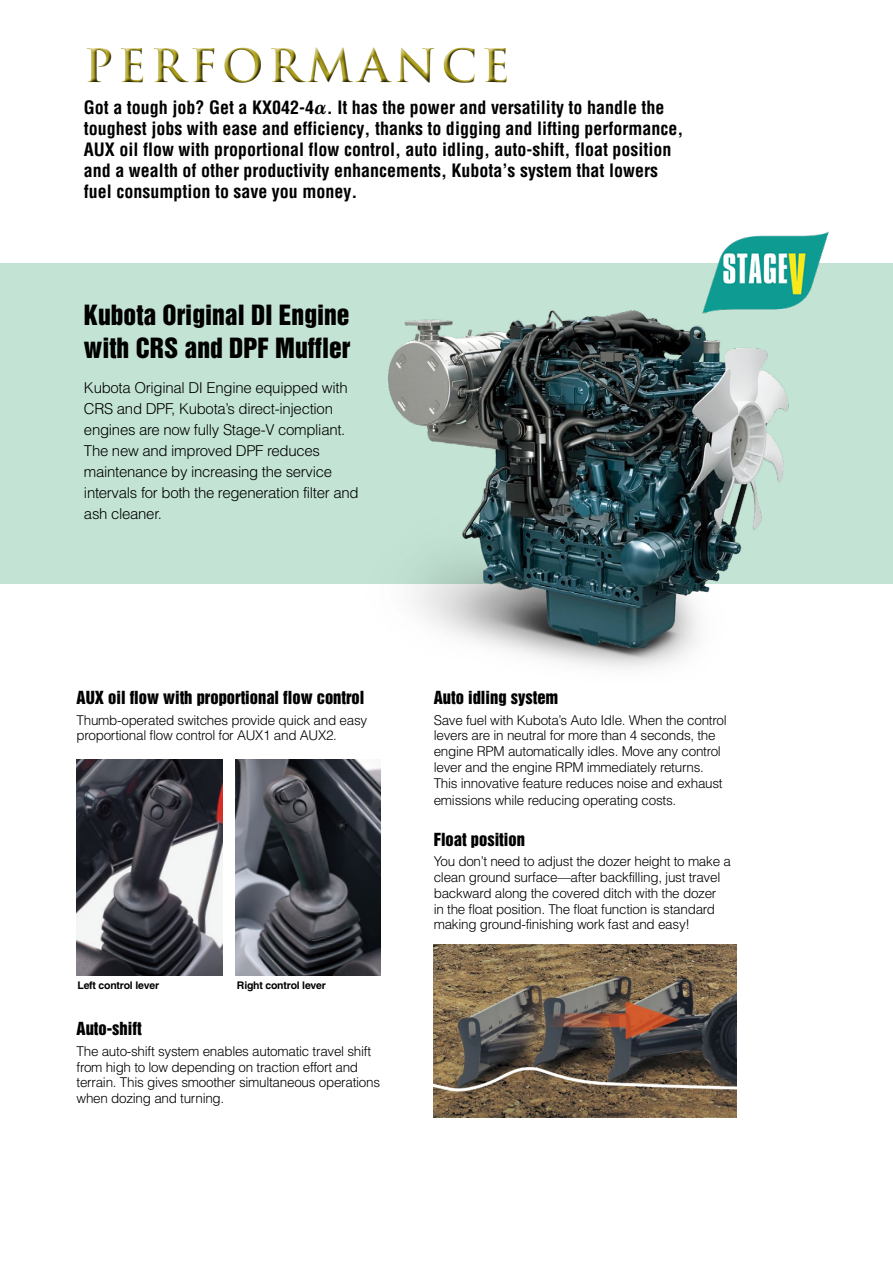
<style>
.page{position:relative;width:893px;height:1263px;background:#fff}
.page>*{position:absolute;margin:0;border:0;box-sizing:border-box;transform-origin:0 0}
.t1{font:700 45px "Trajan Pro";letter-spacing:.1em;color:#ab9d1b}
.t2{font:25.5px/33px "Helvetica Inserat";color:#000}
.t3{font:700 condensed 18px/21px "Helvetica";color:#000}
.t4{font:16.5px "Helvetica Inserat";color:#000}
.t5{font:300 15px/21px "Helvetica";letter-spacing:-.02em;color:#000}
.t6{font:300 13.5px/15.8px "Helvetica";letter-spacing:-.02em;color:#000}
.t7{font:700 10.5px "Helvetica";letter-spacing:-.02em;color:#000}
.s1{font-family:"Koz Min Pro";font-weight:800;font-stretch:normal}
</style>
<div class="page">
<div style="left:0;top:264px;width:893px;height:320px;background:#c3e4d5"></div>
<div style="left:83px;top:45px;width:429px;height:42px;background:#000;opacity:.75"></div>
<img style="left:434px;top:944px;width:303px;height:173px">
<img style="left:77px;top:759px;width:145px;height:217px">
<img style="left:236px;top:759px;width:145px;height:217px">
<img style="left:388px;top:310px;width:401px;height:358px">
<img style="left:687px;top:231px;width:157px;height:91px">
<h1 class="t1" style="left:84px;top:38px;width:428px">PERFORMANCE</h1>
<p class="t3" style="left:84px;top:96px;width:601px">Got a tough job? Get a KX042-4<span class="s1">α</span>. It has the power and versatility to handle the toughest jobs with ease and efficiency, thanks to digging and lifting performance, AUX oil flow with proportional flow control, auto idling, auto-shift, float position and a wealth of other productivity enhancements, Kubota’s system that lowers fuel consumption to save you money.</p>
<h2 class="t2" style="left:84px;top:299px;width:268px">Kubota Original DI Engine with CRS and DPF Muffler</h2>
<p class="t5" style="left:84px;top:377px;width:276px">Kubota Original DI Engine equipped with CRS and DPF, Kubota’s direct-injection engines are now fully Stage-V compliant.<br>The new and improved DPF reduces maintenance by increasing the service intervals for both the regeneration filter and ash cleaner.</p>
<p class="t4" style="left:77px;top:687px;width:289px">AUX oil flow with proportional flow control</p>
<p class="t6" style="left:77px;top:711px;width:292px">Thumb-operated switches provide quick and easy proportional flow control for AUX1 and AUX2.</p>
<p class="t7" style="left:77px;top:979px;width:83px">Left control lever</p>
<p class="t7" style="left:237px;top:979px;width:90px">Right control lever</p>
<p class="t4" style="left:77px;top:1019px;width:67px">Auto-shift</p>
<p class="t6" style="left:77px;top:1043px;width:305px">The auto-shift system enables automatic travel shift from high to low depending on traction effort and terrain. This gives smoother simultaneous operations when dozing and turning.</p>
<p class="t4" style="left:434px;top:687px;width:126px">Auto idling system</p>
<p class="t6" style="left:434px;top:711px;width:294px">Save fuel with Kubota’s Auto Idle. When the control levers are in neutral for more than 4 seconds, the engine RPM automatically idles. Move any control lever and the engine RPM immediately returns.<br>This innovative feature reduces noise and exhaust</p>
<p class="t6" style="left:434px;top:792px;width:244px">emissions while reducing operating costs.</p>
<p class="t4" style="left:434px;top:829px;width:93px">Float position</p>
<p class="t6" style="left:434px;top:853px;width:299px">You don’t need to adjust the dozer height to make a clean ground surface—after backfilling, just travel backward along the covered ditch with the dozer<br>in the float position. The float function is standard making ground-finishing work fast and easy!</p>
</div>
